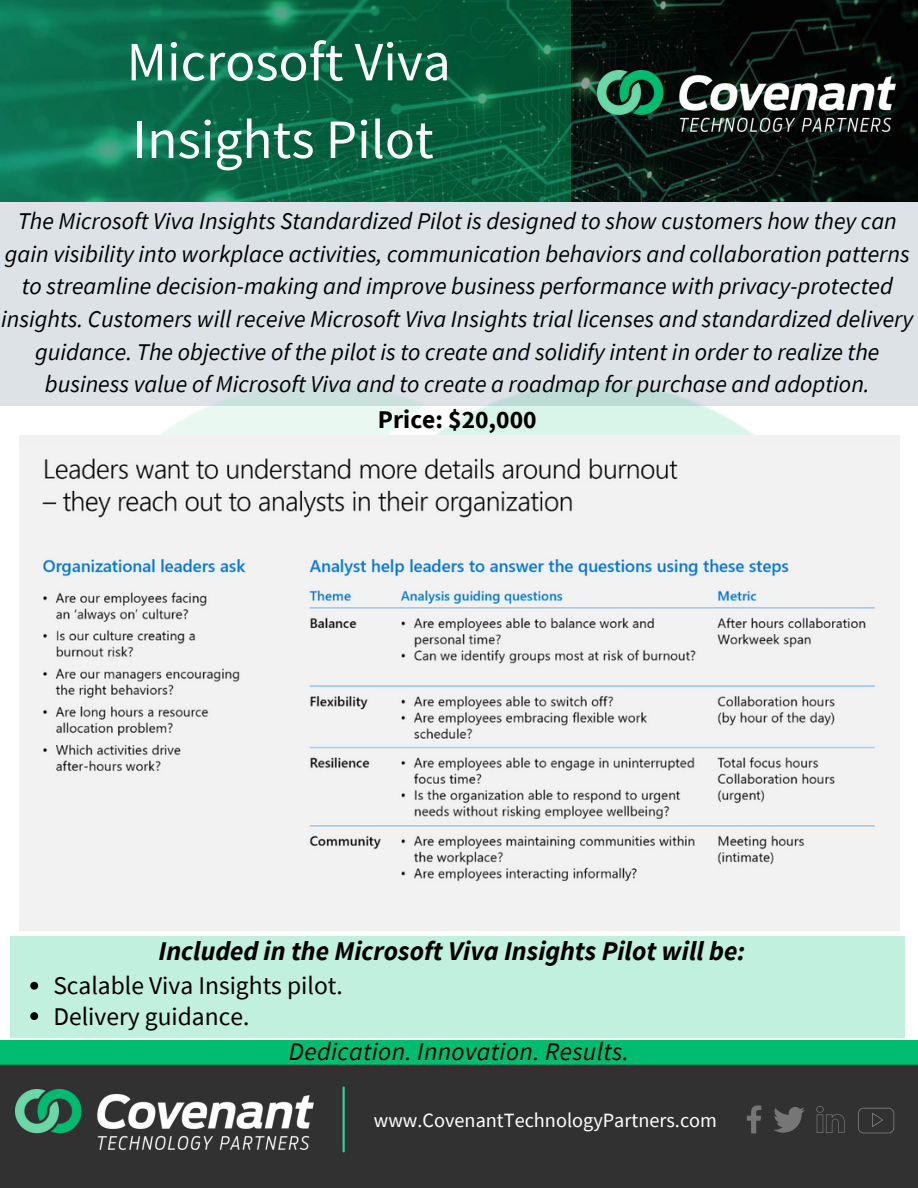
<style>
.page{position:relative;width:918px;height:1188px;background:#fff}
.page>*{position:absolute;margin:0;border:0;box-sizing:border-box;transform-origin:0 0}
.t1{font:55.5px/77.7px "Source Sans Pro";color:#fff}
.t2{font:italic 700 27px "Source Sans Pro";color:#000}
.t3{font:25.5px "Source Sans Pro";color:#000}
.t4{font:italic 25.5px "Source Sans Pro";letter-spacing:.015em;color:#000}
.t5{font:700 25.5px "Source Sans Pro";color:#000}
.t6{font:italic 24px/32.7px "Source Sans Pro";color:#000;text-align:center}
.t7{font:20.25px "Source Sans Pro";color:#fff}
</style>
<div class="page">
<div style="left:0;top:199px;width:918px;height:206px;background:#dde2e7"></div>
<img style="left:571px;top:0;width:347px;height:201px">
<svg style="left:0;top:0;width:571px;height:201px;background:#086847"></svg>
<div style="left:0;top:1058px;width:918px;height:130px;background:#313131"></div>
<img style="left:15px;top:1089px;width:298px;height:61px">
<hr style="left:343px;top:1087px;width:2px;height:64px;background:#2fcf95">
<div style="left:0;top:1040px;width:918px;height:25px;background:#00bc70"></div>
<img style="left:597px;top:70px;width:299px;height:61px">
<div style="left:10px;top:936px;width:895px;height:101px;background:#c1f0df"></div>
<svg style="left:747px;top:1105px;width:14px;height:28px"></svg>
<svg style="left:774px;top:1107px;width:31px;height:26px"></svg>
<svg style="left:816px;top:1106px;width:29px;height:27px"></svg>
<svg style="left:858px;top:1108px;width:36px;height:25px"></svg>
<img style="left:19px;top:436px;width:880px;height:495px">
<svg style="left:30px;top:982px;width:8px;height:8px"></svg>
<svg style="left:30px;top:1012px;width:8px;height:8px"></svg>
<p class="t1" style="left:127px;top:22px;width:326px">Microsoft Viva<br>Insights Pilot</p>
<p class="t6" style="left:1px;top:204px;width:913px">The Microsoft Viva Insights Standardized Pilot is designed to show customers how they can gain visibility into workplace activities, communication behaviors and collaboration patterns to streamline decision-making and improve business performance with privacy-protected insights. Customers will receive Microsoft Viva Insights trial licenses and standardized delivery guidance. The objective of the pilot is to create and solidify intent in order to realize the business value of Microsoft Viva and to create a roadmap for purchase and adoption.</p>
<p class="t5" style="left:378px;top:403px;width:160px">Price: $20,000</p>
<p class="t2" style="left:158px;top:934px;width:588px">Included in the Microsoft Viva Insights Pilot will be:</p>
<p class="t3" style="left:53px;top:969px;width:291px">Scalable Viva Insights pilot.</p>
<p class="t3" style="left:53px;top:999px;width:198px">Delivery guidance.</p>
<p class="t4" style="left:289px;top:1035px;width:341px">Dedication. Innovation. Results.</p>
<p class="t7" style="left:374px;top:1107px;width:345px">www.CovenantTechnologyPartners.com</p>
</div>
